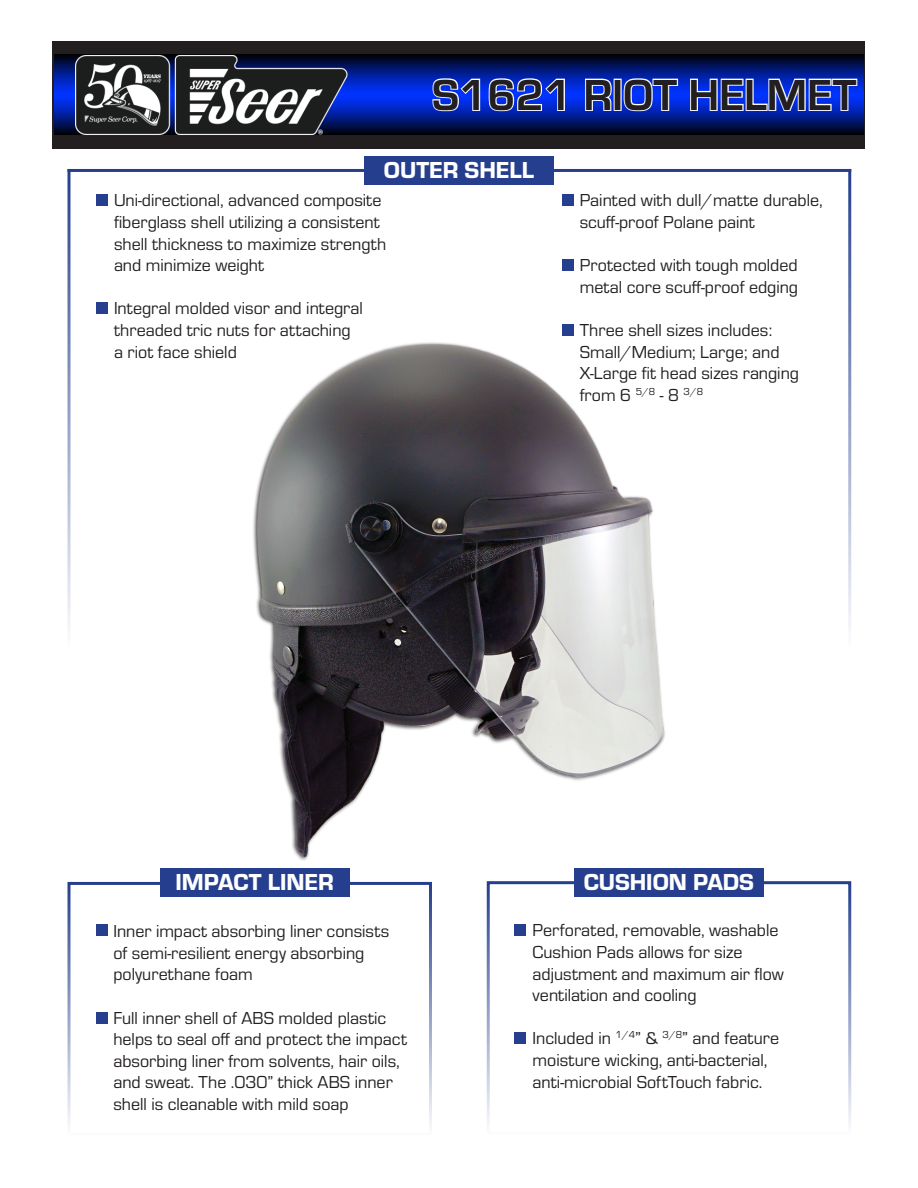
<style>
.page{position:relative;width:918px;height:1188px;background:#fff}
.page>*{position:absolute;margin:0;border:0;box-sizing:border-box;transform-origin:0 0}
.t1{font:700 45px "Eurostile";color:#231f20}
.t2{font:24px "Eurostile Hea";color:#fff}
.t3{font:18px/21.6px "Eurostile";color:#231f20}
</style>
<div class="page">
<div style="left:52px;top:41px;width:813px;height:107px;background:#231f20"></div>
<svg style="left:54px;top:54px;width:810px;height:80px;background:#001670"></svg>
<svg style="left:431px;top:77px;width:50px;height:36px;background:#5673e5"></svg>
<svg style="left:487px;top:77px;width:79px;height:36px;background:#5774e6"></svg>
<svg style="left:584px;top:78px;width:29px;height:34px"></svg>
<div style="left:614px;top:79px;width:8px;height:32px;border:2px solid #fff"></div>
<svg style="left:622px;top:77px;width:57px;height:36px;background:#4b6ae5"></svg>
<svg style="left:689px;top:77px;width:169px;height:35px;background:#5a76e8"></svg>
<img style="left:75px;top:55px;width:275px;height:80px">
<hr style="left:68px;top:169px;width:2px;height:480px;background:#253f8e">
<hr style="left:68px;top:169px;width:783px;height:3px;background:#253f8e">
<hr style="left:848px;top:169px;width:3px;height:480px;background:#253f8e">
<div style="left:364px;top:156px;width:190px;height:29px;background:#253f8e"></div>
<div style="left:96px;top:194px;width:12px;height:12px;background:#253f8e"></div>
<div style="left:96px;top:302px;width:12px;height:12px;background:#253f8e"></div>
<div style="left:562px;top:324px;width:12px;height:12px;background:#253f8e"></div>
<div style="left:562px;top:194px;width:12px;height:12px;background:#253f8e"></div>
<div style="left:562px;top:259px;width:12px;height:12px;background:#253f8e"></div>
<div style="left:68px;top:882px;width:364px;height:254px;border:3px solid #253f8e"></div>
<div style="left:96px;top:924px;width:12px;height:12px;background:#253f8e"></div>
<div style="left:96px;top:1012px;width:12px;height:12px;background:#253f8e"></div>
<div style="left:487px;top:881px;width:364px;height:254px;border:3px solid #253f8e"></div>
<div style="left:514px;top:924px;width:12px;height:12px;background:#253f8e"></div>
<div style="left:514px;top:1032px;width:12px;height:12px;background:#253f8e"></div>
<div style="left:160px;top:868px;width:190px;height:28px;background:#253f8e"></div>
<div style="left:574px;top:868px;width:190px;height:28px;background:#253f8e"></div>
<img style="left:253px;top:342px;width:413px;height:519px">
<p class="t1" style="left:432px;top:63px;width:426px">S1621 RIOT HELMET</p>
<p class="t2" style="left:384px;top:153px;width:152px">OUTER SHELL</p>
<p class="t3" style="left:114px;top:189px;width:269px">Uni-directional, advanced composite</p>
<p class="t3" style="left:114px;top:210px;width:267px">fiberglass shell utilizing a consistent</p>
<p class="t3" style="left:114px;top:232px;width:274px">shell thickness to maximize strength</p>
<p class="t3" style="left:114px;top:254px;width:152px">and minimize weight</p>
<p class="t3" style="left:114px;top:297px;width:250px">Integral molded visor and integral</p>
<p class="t3" style="left:114px;top:318px;width:238px">threaded tric nuts for attaching</p>
<p class="t3" style="left:114px;top:340px;width:124px">a riot face shield</p>
<p class="t3" style="left:580px;top:189px;width:244px">Painted with dull/matte durable,</p>
<p class="t3" style="left:580px;top:210px;width:176px">scuff-proof Polane paint</p>
<p class="t3" style="left:580px;top:254px;width:219px">Protected with tough molded</p>
<p class="t3" style="left:580px;top:275px;width:220px">metal core scuff-proof edging</p>
<p class="t3" style="left:580px;top:318px;width:194px">Three shell sizes includes:</p>
<p class="t3" style="left:580px;top:340px;width:221px">Small/Medium; Large; and<br>X-Large fit head sizes ranging from 6 <sup>5/8</sup> - 8 <sup>3/8</sup></p>
<p class="t2" style="left:175px;top:865px;width:160px">IMPACT LINER</p>
<p class="t2" style="left:584px;top:865px;width:172px">CUSHION PADS</p>
<p class="t3" style="left:113px;top:920px;width:277px">Inner impact absorbing liner consists</p>
<p class="t3" style="left:113px;top:941px;width:253px">of semi-resilient energy absorbing</p>
<p class="t3" style="left:113px;top:963px;width:141px">polyurethane foam</p>
<p class="t3" style="left:113px;top:1006px;width:274px">Full inner shell of ABS molded plastic</p>
<p class="t3" style="left:113px;top:1028px;width:295px">helps to seal off and protect the impact</p>
<p class="t3" style="left:113px;top:1049px;width:288px">absorbing liner from solvents, hair oils,</p>
<p class="t3" style="left:113px;top:1071px;width:281px">and sweat. The .030” thick ABS inner</p>
<p class="t3" style="left:113px;top:1092px;width:237px">shell is cleanable with mild soap</p>
<p class="t3" style="left:533px;top:919px;width:247px">Perforated, removable, washable</p>
<p class="t3" style="left:533px;top:940px;width:211px">Cushion Pads allows for size</p>
<p class="t3" style="left:533px;top:962px;width:253px">adjustment and maximum air flow</p>
<p class="t3" style="left:533px;top:984px;width:165px">ventilation and cooling</p>
<p class="t3" style="left:533px;top:1027px;width:248px">Included in <sup>1/4</sup>” &amp; <sup>3/8</sup>” and feature</p>
<p class="t3" style="left:533px;top:1048px;width:236px">moisture wicking, anti-bacterial,</p>
<p class="t3" style="left:533px;top:1070px;width:231px">anti-microbial SoftTouch fabric.</p>
</div>
